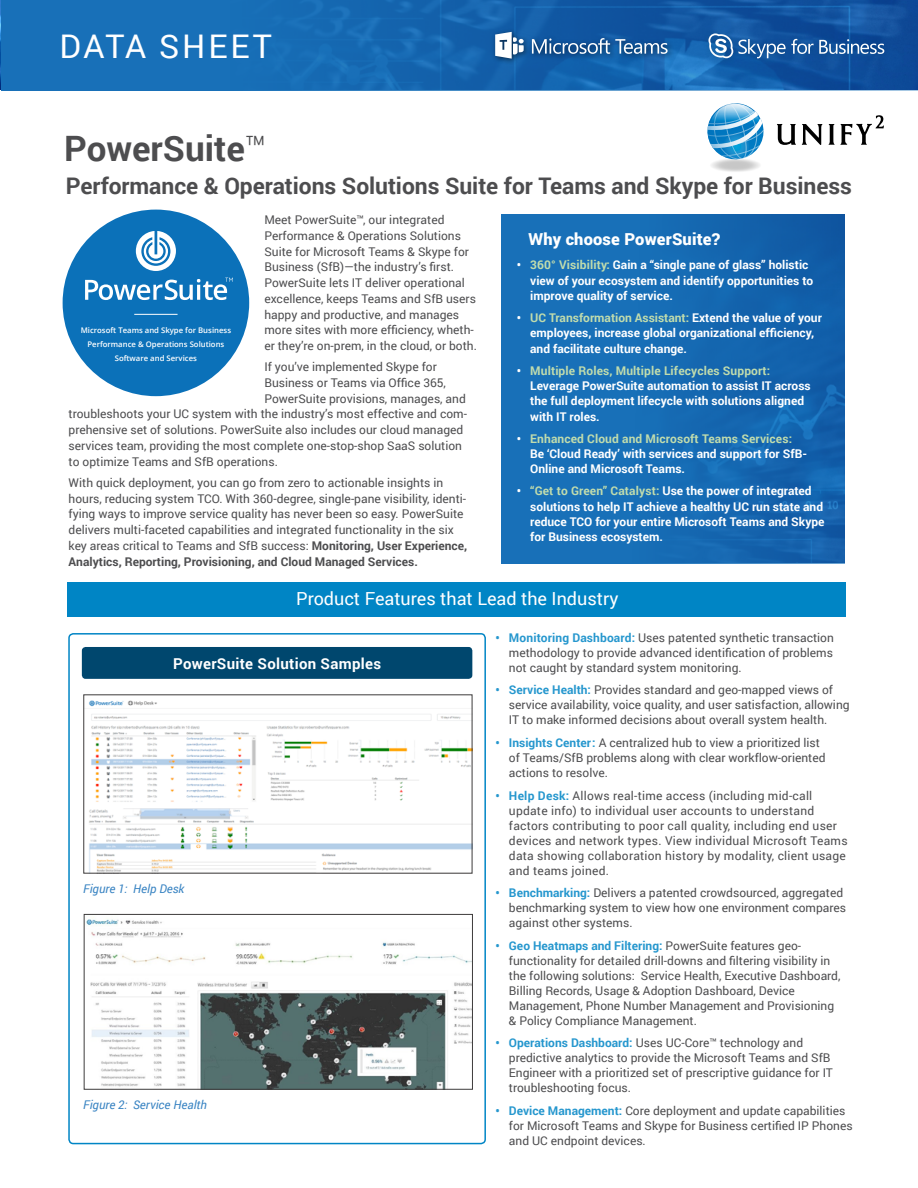
<style>
.page{position:relative;width:918px;height:1188px;background:#fff}
.page>*{position:absolute;margin:0;border:0;box-sizing:border-box;transform-origin:0 0}
.t1{font:700 34.95px "Roboto";color:#4d4d4f}
.t2{font:32.55px "Roboto";letter-spacing:.09em;color:#fff}
.t3{font:700 22.8px "Roboto";letter-spacing:-.005em;color:#4d4d4f}
.t4{font:18px "Roboto";color:#fff}
.t5{font:900 16.5px "Roboto";letter-spacing:.01em;color:#fff}
.t6{font:700 15px "Roboto";letter-spacing:.02em;color:#fff}
.t7{font:12px/15px "Roboto";color:#4d4d4f}
.t8{font:700 12px/15.3px "Roboto";color:#fff}
.t9{font:12px/15px "Roboto";letter-spacing:.02em;color:#4d4d4f}
.t10{font:italic 12px "Roboto";color:#3b85c3}
.t11{font:600 7.8px/13.5px "Open Sans";color:#fff;text-align:center}
.s1{font-weight:300}
.s2{font-weight:700}
.s3{color:#c0dcad}
.s4{font-weight:700;color:#2697ce}
</style>
<div class="page">
<svg style="left:1px;top:0;width:917px;height:90px;fill:#176bb4"></svg>
<div style="left:703px;top:28px;width:188px;height:37px;background:#05476e;opacity:.45"></div>
<svg style="left:739px;top:39px;width:145px;height:19px"></svg>
<svg style="left:708px;top:33px;width:25px;height:25px"></svg>
<div style="left:491px;top:28px;width:183px;height:37px;background:#000;opacity:.53"></div>
<svg style="left:532px;top:38px;width:136px;height:16px"></svg>
<svg style="left:495px;top:32px;width:29px;height:27px"></svg>
<div style="left:63px;top:210px;width:186px;height:186px;background:#0b71b9;border-radius:50%"></div>
<svg style="left:136px;top:231px;width:40px;height:40px"></svg>
<svg style="left:141px;top:237px;width:29px;height:29px"></svg>
<svg style="left:85px;top:278px;width:148px;height:22px"></svg>
<hr style="left:134px;top:314px;width:44px;height:1px;background:#fff">
<div style="left:68px;top:633px;width:418px;height:511px;border:2px solid #0085c5;border-radius:4px"></div>
<div style="left:501px;top:214px;width:343px;height:350px;background:#1870b8"></div>
<svg style="left:777px;top:124px;width:19px;height:21px"></svg>
<svg style="left:802px;top:115px;width:82px;height:30px"></svg>
<svg style="left:707px;top:103px;width:57px;height:60px"></svg>
<div style="left:68px;top:582px;width:778px;height:35px;background:#0085c5"></div>
<div style="left:82px;top:647px;width:390px;height:32px;background:#00476e;border-radius:4px"></div>
<img style="left:89px;top:700px;width:381px;height:171px">
<img style="left:86px;top:917px;width:385px;height:170px">
<div style="left:84px;top:914px;width:389px;height:175px;border:1px solid #3d3b3b"></div>
<h2 class="t2" style="left:59px;top:23px;width:214px">DATA SHEET</h2>
<h1 class="t1" style="left:64px;top:124px;width:204px">PowerSuite<span class="s1">™</span></h1>
<h3 class="t3" style="left:66px;top:170px;width:788px">Performance &amp; Operations Solutions Suite for Teams and Skype for Business</h3>
<p class="t7" style="left:264px;top:211px;width:214px;line-height:15.8px">Meet PowerSuite™, our integrated Performance &amp; Operations Solutions Suite for Microsoft Teams &amp; Skype for Business (SfB)—the industry’s first.<br>PowerSuite lets IT deliver operational excellence, keeps Teams and SfB users happy and productive, and manages more sites with more efficiency, wheth&shy;er they’re on-prem, in the cloud, or both.</p>
<p class="t7" style="left:264px;top:359px;width:174px">If you’ve implemented Skype for</p>
<p class="t7" style="left:264px;top:375px;width:183px">Business or Teams via Office 365,</p>
<p class="t7" style="left:264px;top:390px;width:203px">PowerSuite provisions, manages, and</p>
<p class="t7" style="left:69px;top:406px;width:400px">troubleshoots your UC system with the industry’s most effective and com-</p>
<p class="t7" style="left:69px;top:422px;width:396px">prehensive set of solutions. PowerSuite also includes our cloud managed</p>
<p class="t7" style="left:69px;top:438px;width:395px">services team, providing the most complete one-stop-shop SaaS solution</p>
<p class="t7" style="left:69px;top:453px;width:211px">to optimize Teams and SfB operations.</p>
<p class="t7" style="left:69px;top:474px;width:400px;line-height:15.9px">With quick deployment, you can go from zero to actionable insights in hours, reducing system TCO. With 360-degree, single-pane visibility, identi&shy;fying ways to improve service quality has never been so easy. PowerSuite delivers multi-faceted capabilities and integrated functionality in the six key areas critical to Teams and SfB success: <span class="s2">Monitoring, User Experience, Analytics, Reporting, Provisioning, and Cloud Managed Services.</span></p>
<p class="t11" style="left:81px;top:324px;width:152px">Microsoft Teams and Skype for Business<br>Performance &amp; Operations Solutions<br>Software and Services</p>
<h3 class="t5" style="left:529px;top:228px;width:193px">Why choose PowerSuite?</h3>
<p class="t8" style="left:530px;top:257px;width:285px;text-indent:-14px">• <span class="s3">360° Visibility:</span> Gain a “single pane of glass” holistic view of your ecosystem and identify opportunities to improve quality of service.</p>
<p class="t8" style="left:530px;top:310px;width:293px;text-indent:-14px">• <span class="s3">UC Transformation Assistant:</span> Extend the value of your employees, increase global organizational efficiency, and facilitate culture change.</p>
<p class="t8" style="left:530px;top:362px;width:282px;text-indent:-14px">• <span class="s3">Multiple Roles, Multiple Lifecycles Support:<br></span>Leverage PowerSuite automation to assist IT across the full deployment lifecycle with solutions aligned with IT roles.</p>
<p class="t8" style="left:530px;top:430px;width:278px;text-indent:-14px">• <span class="s3">Enhanced Cloud and Microsoft Teams Services:<br></span>Be ‘Cloud Ready’ with services and support for SfB-<br>Online and Microsoft Teams.</p>
<p class="t8" style="left:530px;top:483px;width:296px;text-indent:-14px">• <span class="s3">“Get to Green” Catalyst:</span> Use the power of integrated solutions to help IT achieve a healthy UC run state and reduce TCO for your entire Microsoft Teams and Skype for Business ecosystem.</p>
<h3 class="t4" style="left:296px;top:586px;width:324px">Product Features that Lead the Industry</h3>
<p class="t6" style="left:173px;top:653px;width:210px">PowerSuite Solution Samples</p>
<p class="t10" style="left:83px;top:880px;width:103px">Figure 1: Help Desk</p>
<p class="t10" style="left:83px;top:1096px;width:125px">Figure 2: Service Health</p>
<p class="t7" style="left:509px;top:630px;width:326px;text-align:justify;text-indent:-14px"><span class="s4">• Monitoring Dashboard:</span> Uses patented synthetic transaction methodology to provide advanced identification of problems not caught by standard system monitoring.</p>
<p class="t7" style="left:509px;top:682px;width:342px;text-indent:-14px"><span class="s4">• Service Health:</span> Provides standard and geo-mapped views of service availability, voice quality, and user satisfaction, allowing<br>IT to make informed decisions about overall system health.</p>
<p class="t7" style="left:509px;top:735px;width:318px;text-indent:-14px"><span class="s4">• Insights Center:</span> A centralized hub to view a prioritized list of Teams/SfB problems along with clear workflow-oriented actions to resolve.</p>
<p class="t9" style="left:509px;top:787px;width:340px;text-indent:-14px"><span class="s4">• Help Desk:</span> Allows real-time access (including mid-call update info) to individual user accounts to understand factors contributing to poor call quality, including end user devices and network types. View individual Microsoft Teams data showing collaboration history by modality, client usage and teams joined.</p>
<p class="t7" style="left:509px;top:885px;width:339px;text-indent:-14px"><span class="s4">• Benchmarking:</span> Delivers a patented crowdsourced, aggregated benchmarking system to view how one environment compares against other systems.</p>
<p class="t7" style="left:509px;top:937px;width:333px;text-indent:-14px"><span class="s4">• Geo Heatmaps and Filtering:</span> PowerSuite features geo&shy;functionality for detailed drill-downs and filtering visibility in the following solutions: Service Health, Executive Dashboard, Billing Records, Usage &amp; Adoption Dashboard, Device Management, Phone Number Management and Provisioning &amp; Policy Compliance Management.</p>
<p class="t7" style="left:509px;top:1035px;width:325px;text-indent:-14px"><span class="s4">• Operations Dashboard:</span> Uses UC-Core™ technology and predictive analytics to provide the Microsoft Teams and SfB Engineer with a prioritized set of prescriptive guidance for IT troubleshooting focus.</p>
<p class="t7" style="left:509px;top:1103px;width:345px;text-indent:-14px"><span class="s4">• Device Management:</span> Core deployment and update capabilities for Microsoft Teams and Skype for Business certified IP Phones and UC endpoint devices.</p>
</div>
